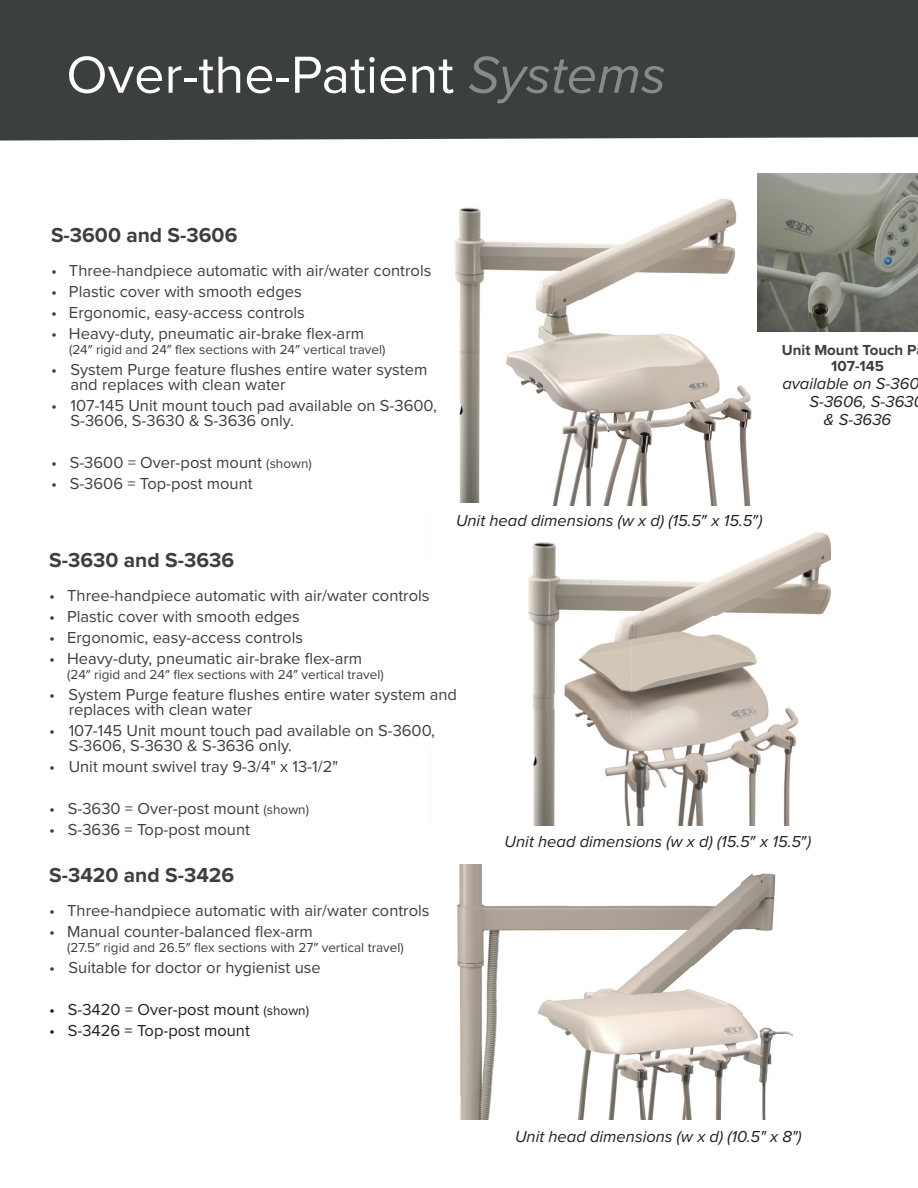
<style>
.page{position:relative;width:918px;height:1188px;background:#fff}
.page>*{position:absolute;margin:0;border:0;box-sizing:border-box;transform-origin:0 0}
.t1{font:54px "Proxima Nova";color:#fff}
.t2{font:700 21px "Proxima Nova";color:#3b403e}
.t3{font:16.5px/15px "Proxima Nova";color:#3b403e}
.t4{font:italic 16.5px "Proxima Nova";color:#231f20}
.t5{font:16.5px "Proxima Nova";color:#231f20}
.t6{font:700 15.15px/16.5px "Proxima Nova";color:#3b403e}
.t7{font:13.5px "Proxima Nova";color:#3b403e}
.s1{font-style:italic;color:#898b89}
.s2{font-size:13.5px}
.s3{font-style:normal}
</style>
<div class="page">
<div style="left:0;top:0;width:918px;height:141px;background:#3b403e"></div>
<img style="left:455px;top:198px;width:297px;height:307px">
<img style="left:457px;top:864px;width:336px;height:256px">
<img style="left:757px;top:173px;width:161px;height:159px">
<img style="left:528px;top:532px;width:303px;height:293px">
<img style="left:530px;top:695px;width:301px;height:14px">
<h1 class="t1" style="left:66px;top:43px;width:601px">Over-the-Patient <span class="s1">Systems</span></h1>
<p class="t2" style="left:51px;top:222px;width:188px">S-3600 and S-3606</p>
<p class="t3" style="left:51px;top:263px;width:382px">• Three-handpiece automatic with air/water controls</p>
<p class="t3" style="left:51px;top:284px;width:252px">• Plastic cover with smooth edges</p>
<p class="t3" style="left:51px;top:305px;width:255px">• Ergonomic, easy-access controls</p>
<p class="t3" style="left:51px;top:326px;width:315px">• Heavy-duty, pneumatic air-brake flex-arm</p>
<p class="t7" style="left:69px;top:342px;width:318px">(24″ rigid and 24″ flex sections with 24″ vertical travel)</p>
<p class="t3" style="left:71px;top:362px;width:358px;text-indent:-20px">• System Purge feature flushes entire water system and replaces with clean water</p>
<p class="t3" style="left:71px;top:398px;width:368px;text-indent:-20px">• 107-145 Unit mount touch pad available on S-3600,<br>S-3606, S-3630 &amp; S-3636 only.</p>
<p class="t3" style="left:51px;top:455px;width:262px">• S-3600 = Over-post mount <span class="s2">(shown)</span></p>
<p class="t3" style="left:51px;top:476px;width:203px">• S-3606 = Top-post mount</p>
<p class="t6" style="left:831px;top:342px;width:87px;text-indent:-49px">Unit Mount Touch P<br>107-145</p>
<p class="t4" style="left:782px;top:374px;width:139px">available on S-360</p>
<p class="t4" style="left:809px;top:392px;width:106px">S-3606, S-363</p>
<p class="t4" style="left:824px;top:410px;width:69px">&amp; S-3636</p>
<p class="t4" style="left:456px;top:511px;width:308px">Unit head dimensions (w x d) (15.5<span class="s3">″</span> x 15.5<span class="s3">″</span>)</p>
<p class="t2" style="left:49px;top:547px;width:187px">S-3630 and S-3636</p>
<p class="t3" style="left:49px;top:589px;width:382px">• Three-handpiece automatic with air/water controls</p>
<p class="t3" style="left:49px;top:610px;width:252px">• Plastic cover with smooth edges</p>
<p class="t3" style="left:49px;top:631px;width:255px">• Ergonomic, easy-access controls</p>
<p class="t3" style="left:49px;top:652px;width:315px">• Heavy-duty, pneumatic air-brake flex-arm</p>
<p class="t7" style="left:67px;top:667px;width:318px">(24″ rigid and 24″ flex sections with 24″ vertical travel)</p>
<p class="t3" style="left:69px;top:688px;width:390px;text-indent:-20px">• System Purge feature flushes entire water system and replaces with clean water</p>
<p class="t3" style="left:69px;top:724px;width:368px;text-indent:-20px">• 107-145 Unit mount touch pad available on S-3600,<br>S-3606, S-3630 &amp; S-3636 only.</p>
<p class="t3" style="left:49px;top:760px;width:290px">• Unit mount swivel tray 9-3/4" x 13-1/2"</p>
<p class="t3" style="left:49px;top:802px;width:261px">• S-3630 = Over-post mount <span class="s2">(shown)</span></p>
<p class="t3" style="left:49px;top:823px;width:202px">• S-3636 = Top-post mount</p>
<p class="t2" style="left:49px;top:862px;width:187px">S-3420 and S-3426</p>
<p class="t3" style="left:49px;top:904px;width:382px">• Three-handpiece automatic with air/water controls</p>
<p class="t3" style="left:49px;top:925px;width:265px">• Manual counter-balanced flex-arm</p>
<p class="t7" style="left:67px;top:940px;width:338px">(27.5″ rigid and 26.5″ flex sections with 27″ vertical travel)</p>
<p class="t3" style="left:49px;top:961px;width:273px">• Suitable for doctor or hygienist use</p>
<p class="t5" style="left:49px;top:1000px;width:261px">• S-3420 = Over-post mount <span class="s2">(shown)</span></p>
<p class="t5" style="left:49px;top:1021px;width:202px">• S-3426 = Top-post mount</p>
<p class="t4" style="left:505px;top:831px;width:308px">Unit head dimensions (w x d) (15.5<span class="s3">″</span> x 15.5<span class="s3">″</span>)</p>
<p class="t4" style="left:515px;top:1127px;width:288px">Unit head dimensions (w x d) (10.5" x 8")</p>
</div>
